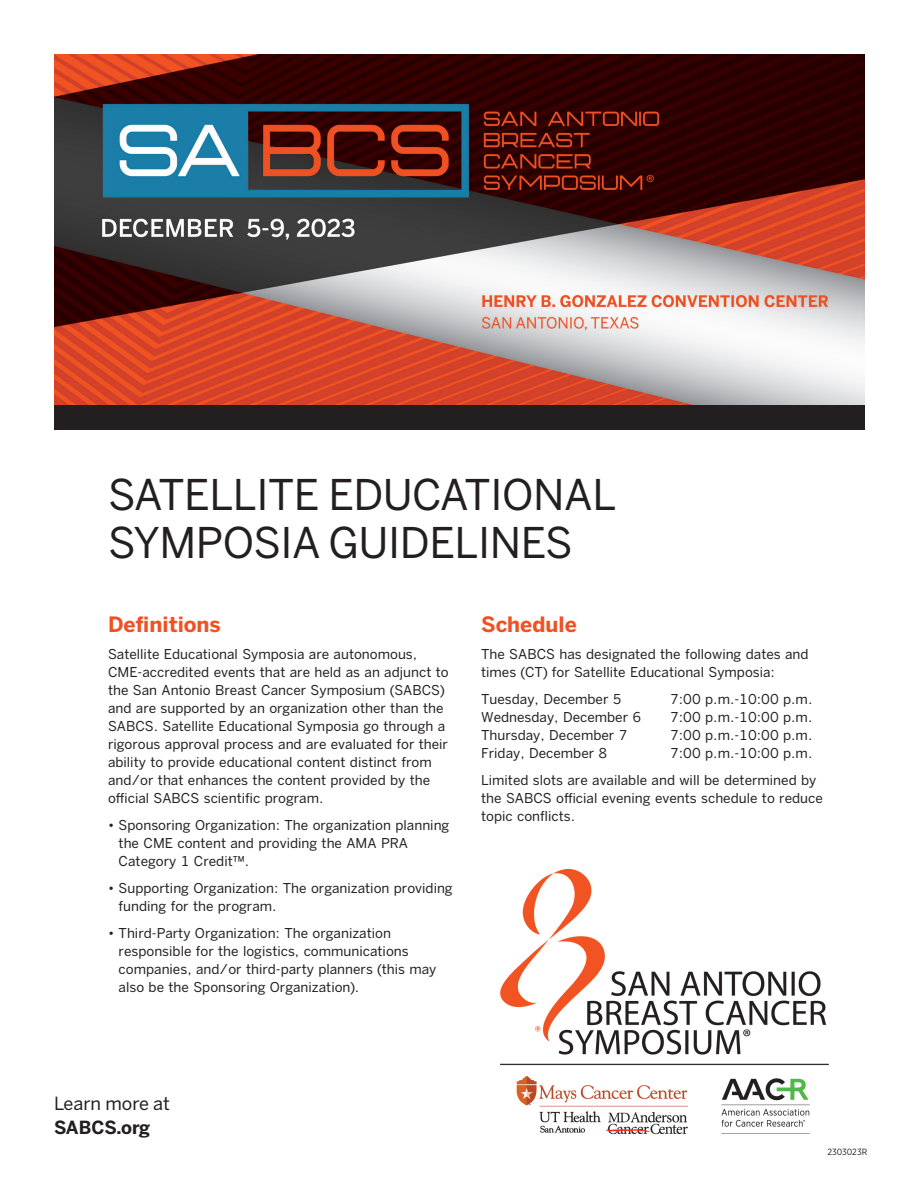
<style>
.page{position:relative;width:918px;height:1188px;background:#fff}
.page>*{position:absolute;margin:0;border:0;box-sizing:border-box;transform-origin:0 0}
.t1{font:42px/48px "Benton Sans";letter-spacing:-.01em;color:#231f20}
.t2{font:700 21px "Benton Sans";color:#f15122}
.t3{font:18px "Benton Sans";color:#231f20}
.t4{font:700 18px "Benton Sans";letter-spacing:-.01em;color:#231f20}
.t5{font:13.5px/18px "Benton Sans";color:#231f20}
.t6{font:9px "Gotham Narrow";color:#231f20}
</style>
<div class="page">
<img style="left:501px;top:869px;width:328px;height:266px">
<img style="left:54px;top:54px;width:810px;height:351px">
<div style="left:54px;top:405px;width:810px;height:24px;background:#231f20"></div>
<p class="t1" style="left:108px;top:471px;width:510px">SATELLITE EDUCATIONAL<br>SYMPOSIA GUIDELINES</p>
<p class="t2" style="left:108px;top:612px;width:114px">Definitions</p>
<p class="t5" style="left:108px;top:645px;width:342px">Satellite Educational Symposia are autonomous, CME-accredited events that are held as an adjunct to the San Antonio Breast Cancer Symposium (SABCS) and are supported by an organization other than the SABCS. Satellite Educational Symposia go through a rigorous approval process and are evaluated for their ability to provide educational content distinct from and/or that enhances the content provided by the official SABCS scientific program.</p>
<p class="t5" style="left:119px;top:816px;width:332px;text-indent:-11px">• Sponsoring Organization: The organization planning the CME content and providing the AMA PRA<br>Category 1 Credit™.</p>
<p class="t5" style="left:119px;top:879px;width:336px;text-indent:-11px">• Supporting Organization: The organization providing funding for the program.</p>
<p class="t5" style="left:119px;top:924px;width:319px;text-indent:-11px">• Third-Party Organization: The organization responsible for the logistics, communications companies, and/or third-party planners (this may also be the Sponsoring Organization).</p>
<p class="t2" style="left:481px;top:612px;width:97px">Schedule</p>
<p class="t5" style="left:481px;top:645px;width:329px">The SABCS has designated the following dates and times (CT) for Satellite Educational Symposia:</p>
<p class="t5" style="left:481px;top:690px;width:142px">Tuesday, December 5</p>
<p class="t5" style="left:670px;top:690px;width:144px">7:00 p.m.-10:00 p.m.</p>
<p class="t5" style="left:481px;top:708px;width:162px">Wednesday, December 6</p>
<p class="t5" style="left:670px;top:708px;width:144px">7:00 p.m.-10:00 p.m.</p>
<p class="t5" style="left:481px;top:726px;width:148px">Thursday, December 7</p>
<p class="t5" style="left:670px;top:726px;width:144px">7:00 p.m.-10:00 p.m.</p>
<p class="t5" style="left:481px;top:744px;width:128px">Friday, December 8</p>
<p class="t5" style="left:670px;top:744px;width:144px">7:00 p.m.-10:00 p.m.</p>
<p class="t5" style="left:481px;top:771px;width:343px">Limited slots are available and will be determined by the SABCS official evening events schedule to reduce topic conflicts.</p>
<p class="t3" style="left:54px;top:1093px;width:117px">Learn more at</p>
<p class="t4" style="left:54px;top:1117px;width:98px">SABCS.org</p>
<p class="t6" style="left:827px;top:1146px;width:41px">2303023R</p>
</div>
